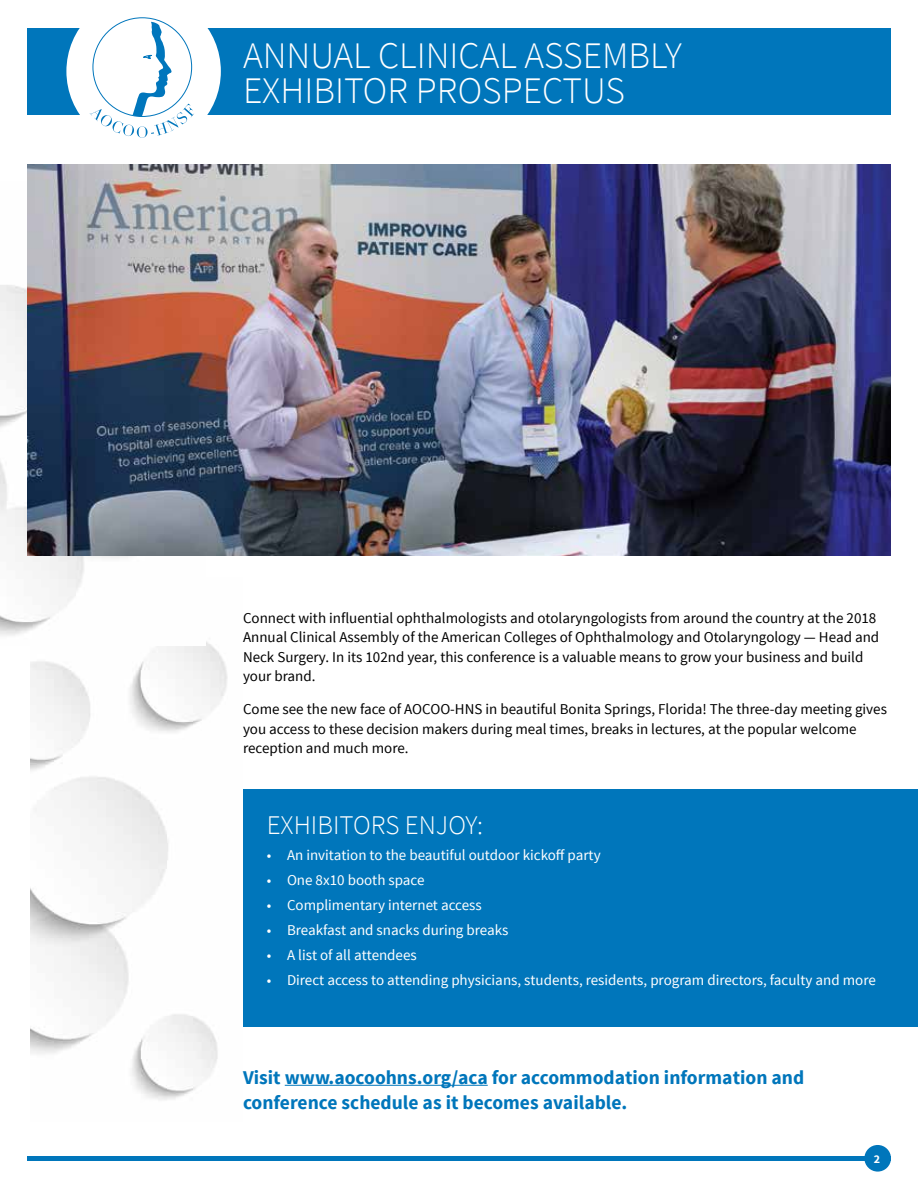
<style>
.page{position:relative;width:918px;height:1188px;background:#fff}
.page>*{position:absolute;margin:0;border:0;box-sizing:border-box;transform-origin:0 0}
.t1{font:300 37.5px/34.5px "Source Sans Pro";color:#fff}
.t2{font:300 27px "Source Sans Pro";color:#fff}
.t3{font:700 19.5px/25.5px "Source Sans Pro";color:#0076bb}
.t4{font:15px/19.5px "Source Sans Pro";color:#000}
.t5{font:15px "Source Sans Pro";color:#fff}
.t6{font:700 12px "Source Sans Pro";color:#fff}
</style>
<div class="page">
<img style="left:30px;top:641px;width:198px;height:459px">
<div style="left:27px;top:1156px;width:864px;height:5px;background:#0076bb"></div>
<div style="left:864px;top:1145px;width:27px;height:27px;background:#0076bb;border-radius:50%"></div>
<img style="left:0;top:181px;width:205px;height:465px">
<div style="left:27px;top:28px;width:864px;height:86px;background:#0076bb"></div>
<img style="left:28px;top:164px;width:863px;height:391px">
<svg style="left:66px;top:17px;width:155px;height:121px"></svg>
<div style="left:243px;top:789px;width:675px;height:238px;background:#0076bb"></div>
<hr style="left:285px;top:1085px;width:203px;height:1px;background:#0076bb">
<h1 class="t1" style="left:243px;top:39px;width:440px">ANNUAL CLINICAL ASSEMBLY<br>EXHIBITOR PROSPECTUS</h1>
<p class="t4" style="left:243px;top:608px;width:638px">Connect with influential ophthalmologists and otolaryngologists from around the country at the 2018<br>Annual Clinical Assembly of the American Colleges of Ophthalmology and Otolaryngology — Head and Neck Surgery. In its 102nd year, this conference is a valuable means to grow your business and build your brand.</p>
<p class="t4" style="left:243px;top:700px;width:645px">Come see the new face of AOCOO-HNS in beautiful Bonita Springs, Florida! The three-day meeting gives you access to these decision makers during meal times, breaks in lectures, at the popular welcome reception and much more.</p>
<h2 class="t2" style="left:267px;top:808px;width:218px">EXHIBITORS ENJOY:</h2>
<p class="t5" style="left:267px;top:846px;width:335px">• An invitation to the beautiful outdoor kickoff party</p>
<p class="t5" style="left:267px;top:871px;width:159px">• One 8x10 booth space</p>
<p class="t5" style="left:267px;top:896px;width:217px">• Complimentary internet access</p>
<p class="t5" style="left:267px;top:920px;width:243px">• Breakfast and snacks during breaks</p>
<p class="t5" style="left:267px;top:945px;width:152px">• A list of all attendees</p>
<p class="t5" style="left:267px;top:970px;width:611px">• Direct access to attending physicians, students, residents, program directors, faculty and more</p>
<h3 class="t3" style="left:243px;top:1065px;width:563px">Visit www.aocoohns.org/aca for accommodation information and conference schedule as it becomes available.</h3>
<p class="t6" style="left:874px;top:1151px;width:8px">2</p>
</div>
